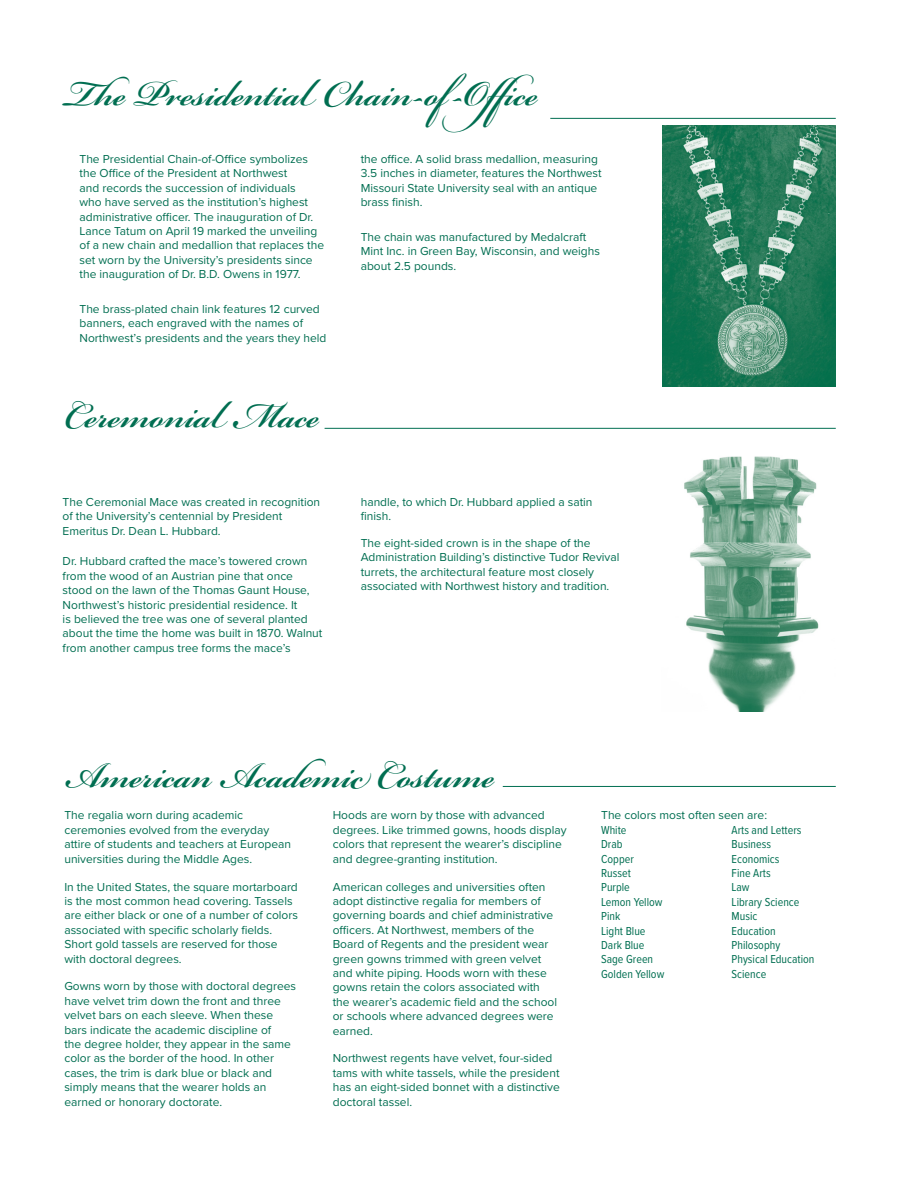
<style>
.page{position:relative;width:918px;height:1188px;background:#fff}
.page>*{position:absolute;margin:0;border:0;box-sizing:border-box;transform-origin:0 0}
.headings_30_pt{font:600 55.5px "Bickham Script Pro 3";color:#006e51;scale:.9 1}
.body_text_for_back{font:12px/14.4px "Proxima Nova";color:#006e51}
.body_text_for_back-2{font:12px "Proxima Nova Cond";color:#006e51}
.s1{font-family:"Proxima Nova Cond"}
</style>
<div class="page">
<img style="left:662px;top:126px;width:174px;height:260px">
<hr style="left:550px;top:118px;width:286px;height:1px;background:#006e51">
<hr style="left:503px;top:786px;width:333px;height:1px;background:#006e51">
<img style="left:684px;top:456px;width:135px;height:256px">
<hr style="left:325px;top:428px;width:511px;height:1px;background:#006e51">
<p class="headings_30_pt" style="left:65px;top:53px;width:572px">The Presidential Chain-of-Office</p>
<p class="body_text_for_back" style="left:80px;top:151px;width:246px">The Presidential Chain-of-Office symbolizes the Office of the President at Northwest<br>and records the succession of individuals<br>who have served as the institution’s highest administrative officer. The inauguration of Dr.<br>Lance Tatum on April 19 marked the unveiling of a new chain and medallion that replaces the set worn by the University’s presidents since the inauguration of Dr. B.D. Owens in 1977.</p>
<p class="body_text_for_back" style="left:80px;top:301px;width:248px">The brass-plated chain link features 12 curved banners, each engraved with the names of<br>Northwest’s presidents and the years they held</p>
<p class="headings_30_pt" style="left:65px;top:375px;width:284px">Ceremonial Mace</p>
<p class="body_text_for_back" style="left:63px;top:494px;width:259px">The Ceremonial Mace was created in recognition of the University’s centennial by President<br>Emeritus Dr. Dean L. Hubbard.</p>
<p class="body_text_for_back" style="left:63px;top:554px;width:261px">Dr. Hubbard crafted the mace’s towered crown from the wood of an Austrian pine that once stood on the lawn of the Thomas Gaunt House, Northwest’s historic presidential residence. It<br>is believed the tree was one of several planted about the time the home was built in 1870. Walnut from another campus tree forms the mace’s</p>
<p class="body_text_for_back" style="left:361px;top:151px;width:242px">the office. A solid brass medallion, measuring 3.5 inches in diameter, features the Northwest Missouri State University seal with an antique brass finish.</p>
<p class="body_text_for_back" style="left:361px;top:229px;width:241px">The chain was manufactured by Medalcraft<br>Mint Inc. in Green Bay, Wisconsin, and weighs about 2.5 pounds.</p>
<p class="body_text_for_back" style="left:361px;top:494px;width:233px">handle, to which Dr. Hubbard applied a satin finish.</p>
<p class="body_text_for_back" style="left:361px;top:535px;width:260px">The eight-sided crown is in the shape of the Administration Building’s distinctive Tudor Revival turrets, the architectural feature most closely associated with Northwest history and tradition.</p>
<p class="headings_30_pt" style="left:65px;top:735px;width:479px">American Academic Costume</p>
<p class="body_text_for_back" style="left:64px;top:808px;width:228px">The regalia worn during academic ceremonies evolved from the everyday attire of students and teachers at European universities during the Middle Ages.</p>
<p class="body_text_for_back" style="left:64px;top:879px;width:235px">In the United States, the square mortarboard is the most common head covering. Tassels are either black or one of a number of colors associated with specific scholarly fields.<br>Short gold tassels are reserved for those with doctoral degrees.</p>
<p class="body_text_for_back" style="left:64px;top:979px;width:233px">Gowns worn by those with doctoral degrees have velvet trim down the front and three velvet bars on each sleeve. When these bars indicate the academic discipline of<br>the degree holder, they appear in the same color as the border of the hood. In other cases, the trim is dark blue or black and simply means that the wearer holds an earned or honorary doctorate.</p>
<p class="body_text_for_back" style="left:333px;top:808px;width:235px">Hoods are worn by those with advanced degrees. Like trimmed gowns, hoods display colors that represent the wearer’s discipline and degree-granting institution.</p>
<p class="body_text_for_back" style="left:333px;top:879px;width:226px">American colleges and universities often adopt distinctive regalia for members of governing boards and chief administrative officers. At Northwest, members of the Board of Regents and the president wear green gowns trimmed with green velvet and white piping. Hoods worn with these gowns retain the colors associated with the wearer’s academic field and the school or schools where advanced degrees were earned.</p>
<p class="body_text_for_back" style="left:333px;top:1051px;width:229px">Northwest regents have velvet, four-sided tams with white tassels, while the president has an eight-sided bonnet with a distinctive doctoral tassel.</p>
<p class="body_text_for_back" style="left:601px;top:808px;width:167px">The colors most often seen are:<br><span class="s1">White</span></p>
<p class="body_text_for_back-2" style="left:732px;top:821px;width:71px">Arts and Letters</p>
<p class="body_text_for_back-2" style="left:601px;top:835px;width:23px">Drab</p>
<p class="body_text_for_back-2" style="left:732px;top:835px;width:41px">Business</p>
<p class="body_text_for_back-2" style="left:601px;top:850px;width:34px">Copper</p>
<p class="body_text_for_back-2" style="left:732px;top:850px;width:49px">Economics</p>
<p class="body_text_for_back-2" style="left:601px;top:864px;width:31px">Russet</p>
<p class="body_text_for_back-2" style="left:732px;top:864px;width:41px">Fine Arts</p>
<p class="body_text_for_back-2" style="left:601px;top:879px;width:30px">Purple</p>
<p class="body_text_for_back-2" style="left:732px;top:879px;width:19px">Law</p>
<p class="body_text_for_back-2" style="left:601px;top:893px;width:63px">Lemon Yellow</p>
<p class="body_text_for_back-2" style="left:732px;top:893px;width:69px">Library Science</p>
<p class="body_text_for_back-2" style="left:601px;top:907px;width:21px">Pink</p>
<p class="body_text_for_back-2" style="left:732px;top:907px;width:27px">Music</p>
<p class="body_text_for_back-2" style="left:601px;top:922px;width:46px">Light Blue</p>
<p class="body_text_for_back-2" style="left:732px;top:922px;width:46px">Education</p>
<p class="body_text_for_back-2" style="left:601px;top:936px;width:45px">Dark Blue</p>
<p class="body_text_for_back-2" style="left:732px;top:936px;width:50px">Philosophy</p>
<p class="body_text_for_back-2" style="left:601px;top:951px;width:54px">Sage Green</p>
<p class="body_text_for_back-2" style="left:732px;top:951px;width:84px">Physical Education</p>
<p class="body_text_for_back-2" style="left:601px;top:965px;width:65px">Golden Yellow</p>
<p class="body_text_for_back-2" style="left:732px;top:965px;width:36px">Science</p>
</div>
